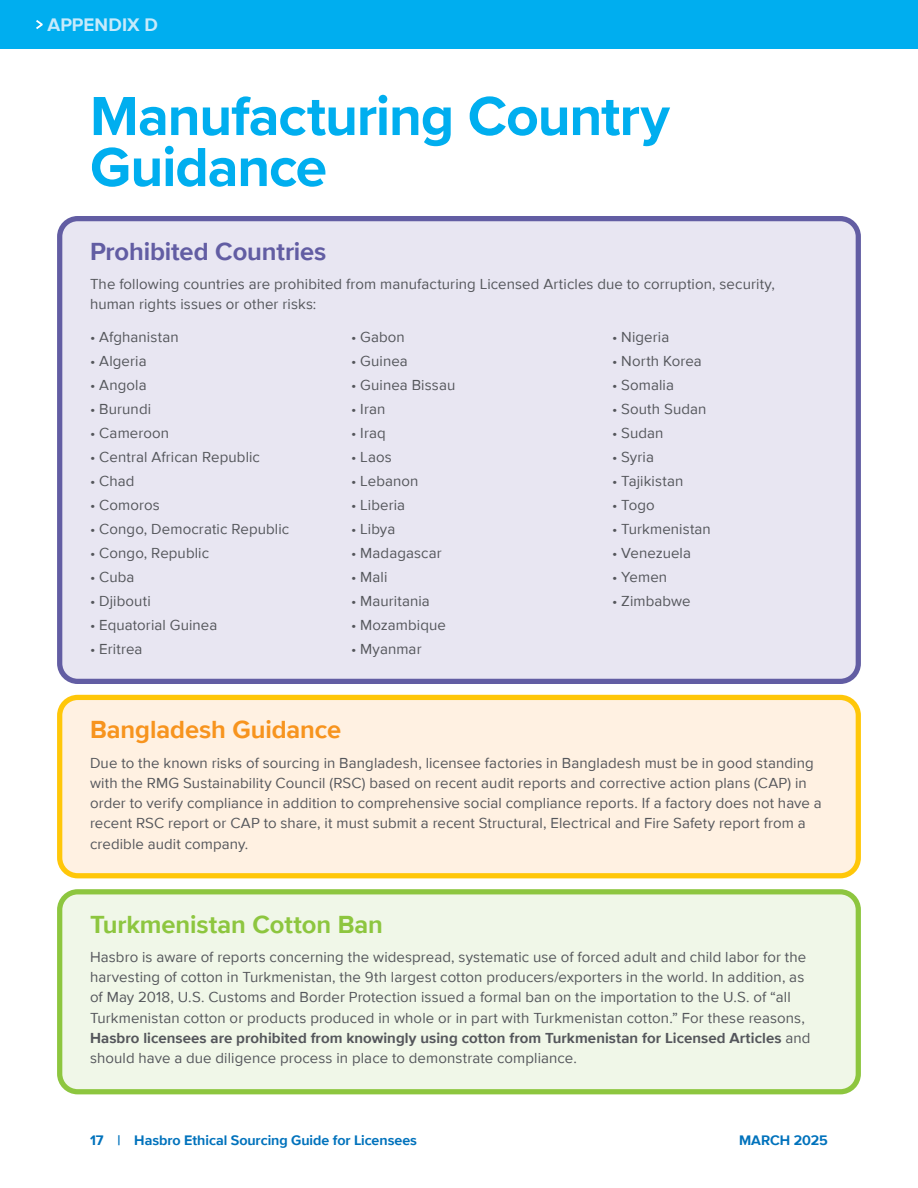
<style>
.page{position:relative;width:918px;height:1188px;background:#fff}
.page>*{position:absolute;margin:0;border:0;box-sizing:border-box;transform-origin:0 0}
.t1{font:700 57px/51px "Proxima Nova";letter-spacing:-.02em;color:#00aeef}
.t2{font:700 25.5px "Proxima Nova";letter-spacing:-.005em;color:#8dc63f}
.t3{font:700 25.5px "Proxima Nova";letter-spacing:-.005em;color:#625da3}
.t4{font:700 25.5px "Proxima Nova";letter-spacing:-.005em;color:#f7941e}
.t5{font:700 18.75px "Proxima Nova";letter-spacing:.005em;color:#c7eafb}
.t6{font:15px/20.2px "Proxima Nova";letter-spacing:.01em;color:#54565b}
.t7{font:700 14.25px "Proxima Nova";letter-spacing:-.005em;color:#0072bc}
.s1{font-weight:700}
</style>
<div class="page">
<div style="left:60px;top:219px;width:798px;height:462px;background:#e8e6f2;border-radius:18px"></div>
<div style="left:57px;top:216px;width:804px;height:468px;border:5px solid #625da3;border-radius:18px"></div>
<div style="left:0;top:0;width:918px;height:49px;background:#00aeef"></div>
<svg style="left:36px;top:20px;width:7px;height:9px"></svg>
<div style="left:60px;top:697px;width:798px;height:179px;background:#fff1e2;border-radius:18px"></div>
<div style="left:57px;top:695px;width:804px;height:183px;border:5px solid #ffc709;border-radius:18px"></div>
<div style="left:60px;top:892px;width:798px;height:200px;background:#f0f7e8;border-radius:18px"></div>
<div style="left:57px;top:889px;width:804px;height:205px;border:5px solid #8dc63f;border-radius:18px"></div>
<p class="t5" style="left:47px;top:10px;width:112px">APPENDIX D</p>
<h1 class="t1" style="left:90px;top:89px;width:581px">Manufacturing Country<br>Guidance</h1>
<h2 class="t3" style="left:90px;top:232px;width:238px">Prohibited Countries</h2>
<p class="t6" style="left:90px;top:273px;width:686px">The following countries are prohibited from manufacturing Licensed Articles due to corruption, security, human rights issues or other risks:</p>
<p class="t6" style="left:90px;top:326px;width:90px">• Afghanistan</p>
<p class="t6" style="left:90px;top:350px;width:58px">• Algeria</p>
<p class="t6" style="left:90px;top:374px;width:58px">• Angola</p>
<p class="t6" style="left:90px;top:398px;width:63px">• Burundi</p>
<p class="t6" style="left:90px;top:422px;width:81px">• Cameroon</p>
<p class="t6" style="left:90px;top:446px;width:172px">• Central African Republic</p>
<p class="t6" style="left:90px;top:470px;width:46px">• Chad</p>
<p class="t6" style="left:90px;top:494px;width:71px">• Comoros</p>
<p class="t6" style="left:90px;top:518px;width:201px">• Congo, Democratic Republic</p>
<p class="t6" style="left:90px;top:542px;width:121px">• Congo, Republic</p>
<p class="t6" style="left:90px;top:566px;width:46px">• Cuba</p>
<p class="t6" style="left:90px;top:590px;width:62px">• Djibouti</p>
<p class="t6" style="left:90px;top:614px;width:129px">• Equatorial Guinea</p>
<p class="t6" style="left:90px;top:638px;width:54px">• Eritrea</p>
<p class="t6" style="left:351px;top:326px;width:55px">• Gabon</p>
<p class="t6" style="left:351px;top:350px;width:58px">• Guinea</p>
<p class="t6" style="left:351px;top:374px;width:106px">• Guinea Bissau</p>
<p class="t6" style="left:351px;top:398px;width:36px">• Iran</p>
<p class="t6" style="left:351px;top:422px;width:36px">• Iraq</p>
<p class="t6" style="left:351px;top:446px;width:42px">• Laos</p>
<p class="t6" style="left:351px;top:470px;width:69px">• Lebanon</p>
<p class="t6" style="left:351px;top:494px;width:56px">• Liberia</p>
<p class="t6" style="left:351px;top:518px;width:46px">• Libya</p>
<p class="t6" style="left:351px;top:542px;width:92px">• Madagascar</p>
<p class="t6" style="left:351px;top:566px;width:38px">• Mali</p>
<p class="t6" style="left:351px;top:590px;width:80px">• Mauritania</p>
<p class="t6" style="left:351px;top:614px;width:97px">• Mozambique</p>
<p class="t6" style="left:351px;top:638px;width:72px">• Myanmar</p>
<p class="t6" style="left:612px;top:326px;width:59px">• Nigeria</p>
<p class="t6" style="left:612px;top:350px;width:91px">• North Korea</p>
<p class="t6" style="left:612px;top:374px;width:63px">• Somalia</p>
<p class="t6" style="left:612px;top:398px;width:96px">• South Sudan</p>
<p class="t6" style="left:612px;top:422px;width:53px">• Sudan</p>
<p class="t6" style="left:612px;top:446px;width:43px">• Syria</p>
<p class="t6" style="left:612px;top:470px;width:73px">• Tajikistan</p>
<p class="t6" style="left:612px;top:494px;width:44px">• Togo</p>
<p class="t6" style="left:612px;top:518px;width:100px">• Turkmenistan</p>
<p class="t6" style="left:612px;top:542px;width:81px">• Venezuela</p>
<p class="t6" style="left:612px;top:566px;width:57px">• Yemen</p>
<p class="t6" style="left:612px;top:590px;width:80px">• Zimbabwe</p>
<h2 class="t4" style="left:90px;top:711px;width:253px">Bangladesh Guidance</h2>
<p class="t6" style="left:90px;top:752px;width:733px">Due to the known risks of sourcing in Bangladesh, licensee factories in Bangladesh must be in good standing with the RMG Sustainability Council (RSC) based on recent audit reports and corrective action plans (CAP) in order to verify compliance in addition to comprehensive social compliance reports. If a factory does not have a recent RSC report or CAP to share, it must submit a recent Structural, Electrical and Fire Safety report from a credible audit company.</p>
<h2 class="t2" style="left:90px;top:905px;width:295px">Turkmenistan Cotton Ban</h2>
<p class="t6" style="left:90px;top:946px;width:722px">Hasbro is aware of reports concerning the widespread, systematic use of forced adult and child labor for the harvesting of cotton in Turkmenistan, the 9th largest cotton producers/exporters in the world. In addition, as of May 2018, U.S. Customs and Border Protection issued a formal ban on the importation to the U.S. of “all Turkmenistan cotton or products produced in whole or in part with Turkmenistan cotton.” For these reasons, <span class="s1">Hasbro licensees are prohibited from knowingly using cotton from Turkmenistan for Licensed Articles</span> and should have a due diligence process in place to demonstrate compliance.</p>
<p class="t7" style="left:90px;top:1130px;width:328px">17 | Hasbro Ethical Sourcing Guide for Licensees</p>
<p class="t7" style="left:739px;top:1130px;width:90px">MARCH 2025</p>
</div>
